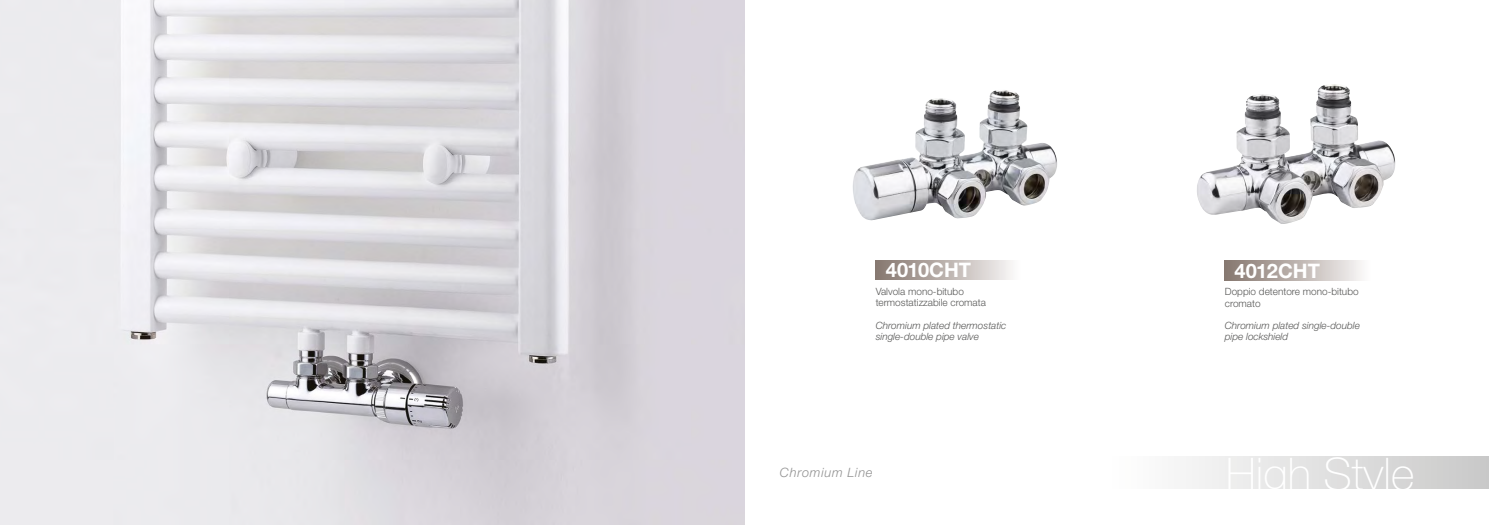
<style>
.page{position:relative;width:1489px;height:525px;background:#fff}
.page>*{position:absolute;margin:0;border:0;box-sizing:border-box;transform-origin:0 0}
.t1{font:100 45px "Helvetica Neue CE";color:#fff}
.t2{font:700 20px "Helvetica Neue CE";color:#fff}
.t3{font:italic 300 12.88px "Helvetica Neue CE";letter-spacing:.055em;color:#929292}
.t4{font:italic 300 10px/11.2px "Helvetica Neue CE";color:#575756}
.t5{font:300 10px/11.2px "Helvetica Neue CE";color:#575756}
</style>
<div class="page">
<div style="left:1107px;top:456px;width:381px;height:32px;background:linear-gradient(to right,#fff,#c9c9c9)"></div>
<div style="left:875px;top:260px;width:146px;height:20px;background:linear-gradient(to right,#83746b,#fbf9f9)"></div>
<div style="left:1224px;top:260px;width:146px;height:20px;background:linear-gradient(to right,#83746b,#faf8f8)"></div>
<img style="left:1197px;top:84px;width:155px;height:140px">
<img style="left:853px;top:90px;width:163px;height:131px">
<img style="left:0;top:0;width:744px;height:524px">
<h2 class="t2" style="left:885px;top:258px;width:87px">4010CHT</h2>
<h2 class="t2" style="left:1234px;top:258px;width:87px">4012CHT</h2>
<p class="t5" style="left:875px;top:286px;width:112px">Valvola mono-bitubo termostatizzabile cromata</p>
<p class="t4" style="left:875px;top:319px;width:132px">Chromium plated thermostatic single-double pipe valve</p>
<p class="t5" style="left:1224px;top:286px;width:135px">Doppio detentore mono-bitubo cromato</p>
<p class="t4" style="left:1224px;top:320px;width:137px">Chromium plated single-double pipe lockshield</p>
<p class="t3" style="left:780px;top:464px;width:94px">Chromium Line</p>
<h1 class="t1" style="left:1225px;top:447px;width:190px">High Style</h1>
</div>
